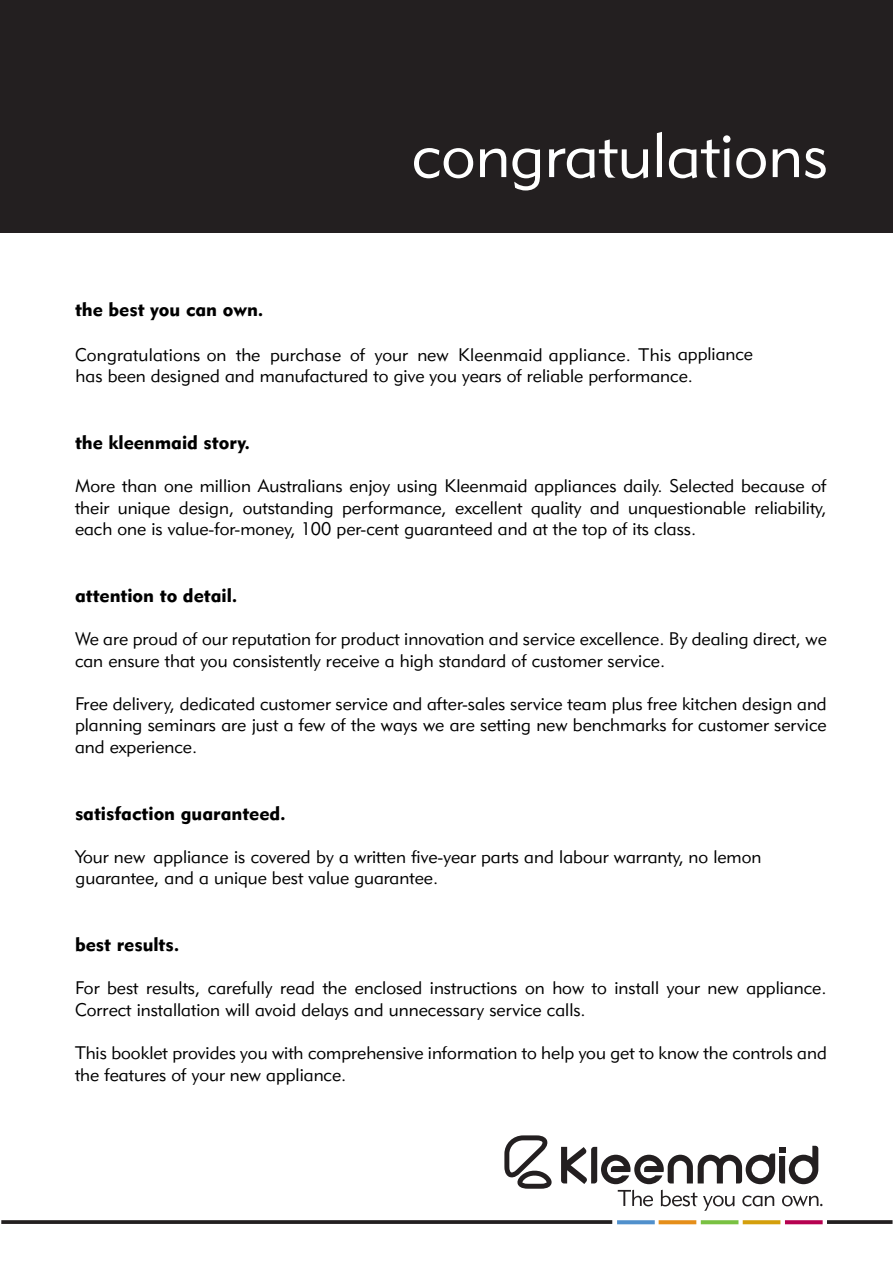
<style>
.page{position:relative;width:893px;height:1263px;background:#fff}
.page>*{position:absolute;margin:0;border:0;box-sizing:border-box;transform-origin:0 0}
.t1{font:63px "Geometric 415 BT Lite A";color:#fff}
.t2{font:19.5px "Geometric 415 BT Black A";color:#000}
.t3{font:18px/21.6px "Geometric 415 BT Lite A";color:#000}
</style>
<div class="page">
<div style="left:0;top:0;width:893px;height:232px;background:#231f20"></div>
<svg style="left:617px;top:1220px;width:38px;height:4px"></svg>
<svg style="left:659px;top:1220px;width:37px;height:4px"></svg>
<svg style="left:701px;top:1220px;width:37px;height:4px"></svg>
<svg style="left:743px;top:1220px;width:37px;height:4px"></svg>
<svg style="left:785px;top:1220px;width:38px;height:4px"></svg>
<svg style="left:827px;top:1220px;width:65px;height:4px"></svg>
<svg style="left:1px;top:1220px;width:611px;height:4px;background:#302c2d"></svg>
<svg style="left:504px;top:1135px;width:48px;height:54px"></svg>
<svg style="left:561px;top:1146px;width:257px;height:38px"></svg>
<svg style="left:618px;top:1190px;width:35px;height:16px"></svg>
<svg style="left:661px;top:1190px;width:36px;height:16px"></svg>
<svg style="left:703px;top:1195px;width:31px;height:16px"></svg>
<svg style="left:742px;top:1195px;width:32px;height:11px"></svg>
<svg style="left:782px;top:1195px;width:40px;height:11px"></svg>
<p class="t1" style="left:412px;top:116px;width:418px">congratulations</p>
<p class="t2" style="left:75px;top:297px;width:190px">the best you can own.</p>
<p class="t3" style="left:75px;top:343px;width:679px">Congratulations on the purchase of your new Kleenmaid appliance. This appliance has been designed and manufactured to give you years of reliable performance.</p>
<p class="t2" style="left:75px;top:430px;width:177px">the kleenmaid story.</p>
<p class="t3" style="left:75px;top:475px;width:753px;text-align:justify">More than one million Australians enjoy using Kleenmaid appliances daily. Selected because of their unique design, outstanding performance, excellent quality and unquestionable reliability, each one is value-for-money, 100 per-cent guaranteed and at the top of its class.</p>
<p class="t2" style="left:75px;top:583px;width:164px">attention to detail.</p>
<p class="t3" style="left:75px;top:628px;width:753px">We are proud of our reputation for product innovation and service excellence. By dealing direct, we can ensure that you consistently receive a high standard of customer service.</p>
<p class="t3" style="left:75px;top:692px;width:753px;text-align:justify">Free delivery, dedicated customer service and after-sales service team plus free kitchen design and planning seminars are just a few of the ways we are setting new benchmarks for customer service and experience.</p>
<p class="t2" style="left:75px;top:801px;width:212px">satisfaction guaranteed.</p>
<p class="t3" style="left:75px;top:845px;width:688px">Your new appliance is covered by a written five-year parts and labour warranty, no lemon guarantee, and a unique best value guarantee.</p>
<p class="t2" style="left:75px;top:932px;width:106px">best results.</p>
<p class="t3" style="left:75px;top:977px;width:753px">For best results, carefully read the enclosed instructions on how to install your new appliance.<br>Correct installation will avoid delays and unnecessary service calls.</p>
<p class="t3" style="left:75px;top:1042px;width:753px">This booklet provides you with comprehensive information to help you get to know the controls and the features of your new appliance.</p>
</div>
